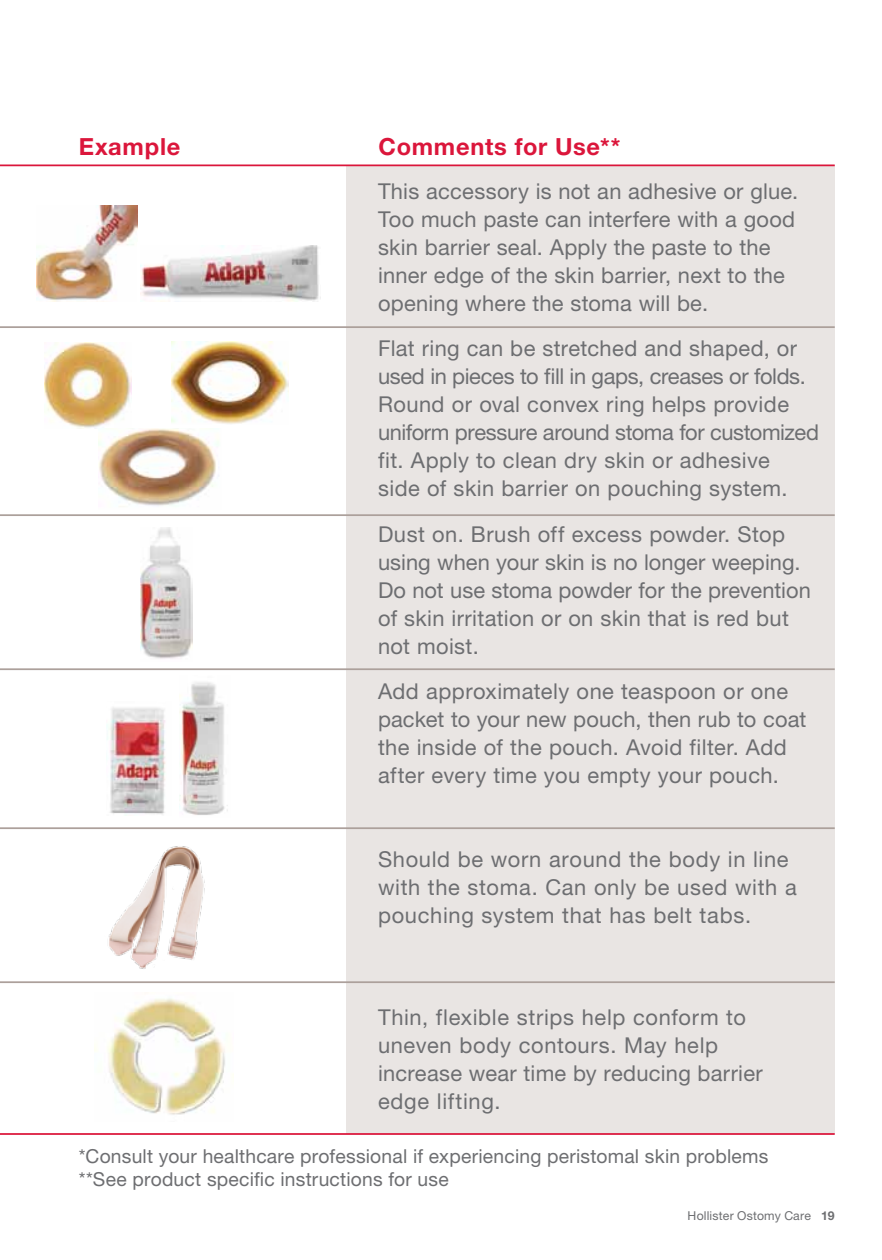
<style>
.page{position:relative;width:882px;height:1260px;background:#fff}
.page>*{position:absolute;margin:0;border:0;box-sizing:border-box;transform-origin:0 0}
.t1{font:700 23.62px "Helvetica Neue LT Pro";letter-spacing:.03em;color:#db163b}
.t2{font:21.88px/28px "Helvetica Neue LT Pro";letter-spacing:.015em;color:#6d6e71}
.t3{font:19.25px/22.8px "Helvetica Neue LT Pro";letter-spacing:.01em;color:#6d6e71}
.t4{font:12.25px "Helvetica Neue LT Pro";letter-spacing:.015em;color:#6d6e71}
.s1{font-weight:700}
</style>
<div class="page">
<div style="left:346px;top:165px;width:489px;height:969px;background:#e9e5e3"></div>
<hr style="left:0;top:164px;width:835px;height:2px;background:#db163b">
<hr style="left:0;top:326px;width:835px;height:2px;background:#aca09b">
<hr style="left:0;top:514px;width:835px;height:2px;background:#aca09b">
<hr style="left:0;top:668px;width:835px;height:2px;background:#aca09b">
<hr style="left:0;top:827px;width:835px;height:2px;background:#aca09b">
<hr style="left:0;top:981px;width:835px;height:2px;background:#aca09b">
<hr style="left:0;top:1133px;width:835px;height:2px;background:#db163b">
<img style="left:141px;top:528px;width:52px;height:131px">
<img style="left:45px;top:342px;width:87px;height:87px">
<img style="left:172px;top:342px;width:116px;height:82px">
<img style="left:98px;top:428px;width:120px;height:79px">
<img style="left:36px;top:205px;width:102px;height:96px">
<img style="left:179px;top:682px;width:49px;height:133px">
<img style="left:107px;top:707px;width:59px;height:109px">
<img style="left:108px;top:846px;width:97px;height:123px">
<img style="left:94px;top:998px;width:131px;height:117px">
<div style="left:137px;top:242px;width:189px;height:65px;background:#fff"></div>
<img style="left:140px;top:245px;width:179px;height:57px">
<p class="t1" style="left:79px;top:132px;width:103px">Example</p>
<p class="t1" style="left:379px;top:132px;width:243px">Comments for Use**</p>
<p class="t2" style="left:378px;top:177px;width:422px">This accessory is not an adhesive or glue.<br>Too much paste can interfere with a good skin barrier seal. Apply the paste to the inner edge of the skin barrier, next to the opening where the stoma will be.</p>
<p class="t2" style="left:378px;top:334px;width:442px">Flat ring can be stretched and shaped, or used in pieces to fill in gaps, creases or folds.<br>Round or oval convex ring helps provide uniform pressure around stoma for customized fit. Apply to clean dry skin or adhesive<br>side of skin barrier on pouching system.</p>
<p class="t2" style="left:378px;top:520px;width:434px">Dust on. Brush off excess powder. Stop using when your skin is no longer weeping.<br>Do not use stoma powder for the prevention of skin irritation or on skin that is red but not moist.</p>
<p class="t2" style="left:378px;top:677px;width:430px">Add approximately one teaspoon or one packet to your new pouch, then rub to coat the inside of the pouch. Avoid filter. Add after every time you empty your pouch.</p>
<p class="t2" style="left:378px;top:845px;width:420px">Should be worn around the body in line with the stoma. Can only be used with a pouching system that has belt tabs.</p>
<p class="t2" style="left:378px;top:1003px;width:386px">Thin, flexible strips help conform to uneven body contours. May help increase wear time by reducing barrier edge lifting.</p>
<p class="t3" style="left:79px;top:1144px;width:691px">*Consult your healthcare professional if experiencing peristomal skin problems **See product specific instructions for use</p>
<p class="t4" style="left:688px;top:1208px;width:149px">Hollister Ostomy Care <span class="s1">19</span></p>
</div>
